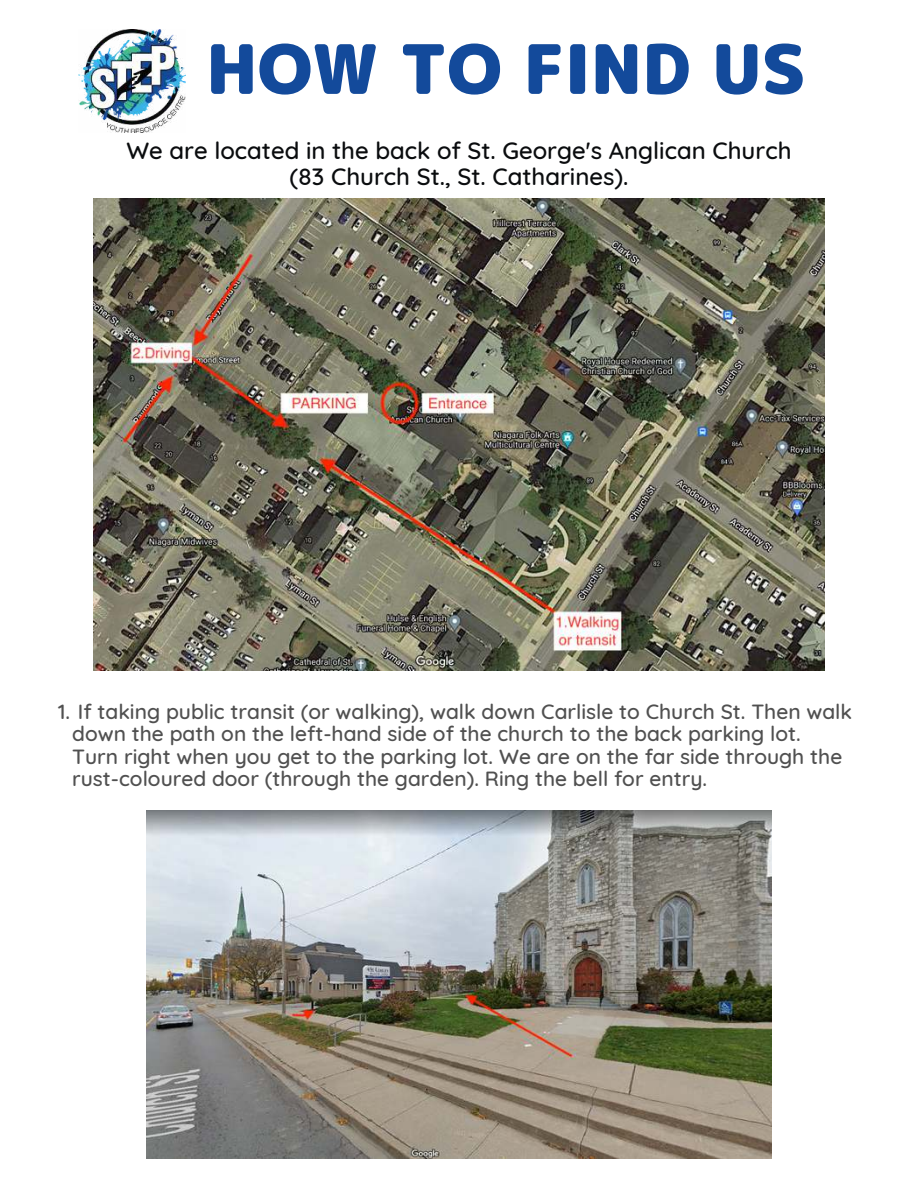
<style>
.page{position:relative;width:918px;height:1188px;background:#fff}
.page>*{position:absolute;margin:0;border:0;box-sizing:border-box;transform-origin:0 0}
.t1{font:68.1px "rounded mplus 1 p black";color:#134a9b}
.t2{font:500 24px/25.8px "Quicksand";color:#0a0c0e;text-align:center}
.t3{font:500 21px/22.5px "Quicksand";color:#505050}
</style>
<div class="page">
<img style="left:79px;top:30px;width:107px;height:102px">
<img style="left:93px;top:198px;width:731px;height:473px">
<img style="left:147px;top:811px;width:624px;height:347px">
<h1 class="t1" style="left:206px;top:21px;width:601px">HOW TO FIND US</h1>
<p class="t2" style="left:126px;top:135px;width:667px">We are located in the back of St. George's Anglican Church (83 Church St., St. Catharines).</p>
<p class="t3" style="left:72px;top:698px;width:782px;text-indent:-14px">1. If taking public transit (or walking), walk down Carlisle to Church St. Then walk down the path on the left-hand side of the church to the back parking lot.<br>Turn right when you get to the parking lot. We are on the far side through the rust-coloured door (through the garden). Ring the bell for entry.</p>
</div>
